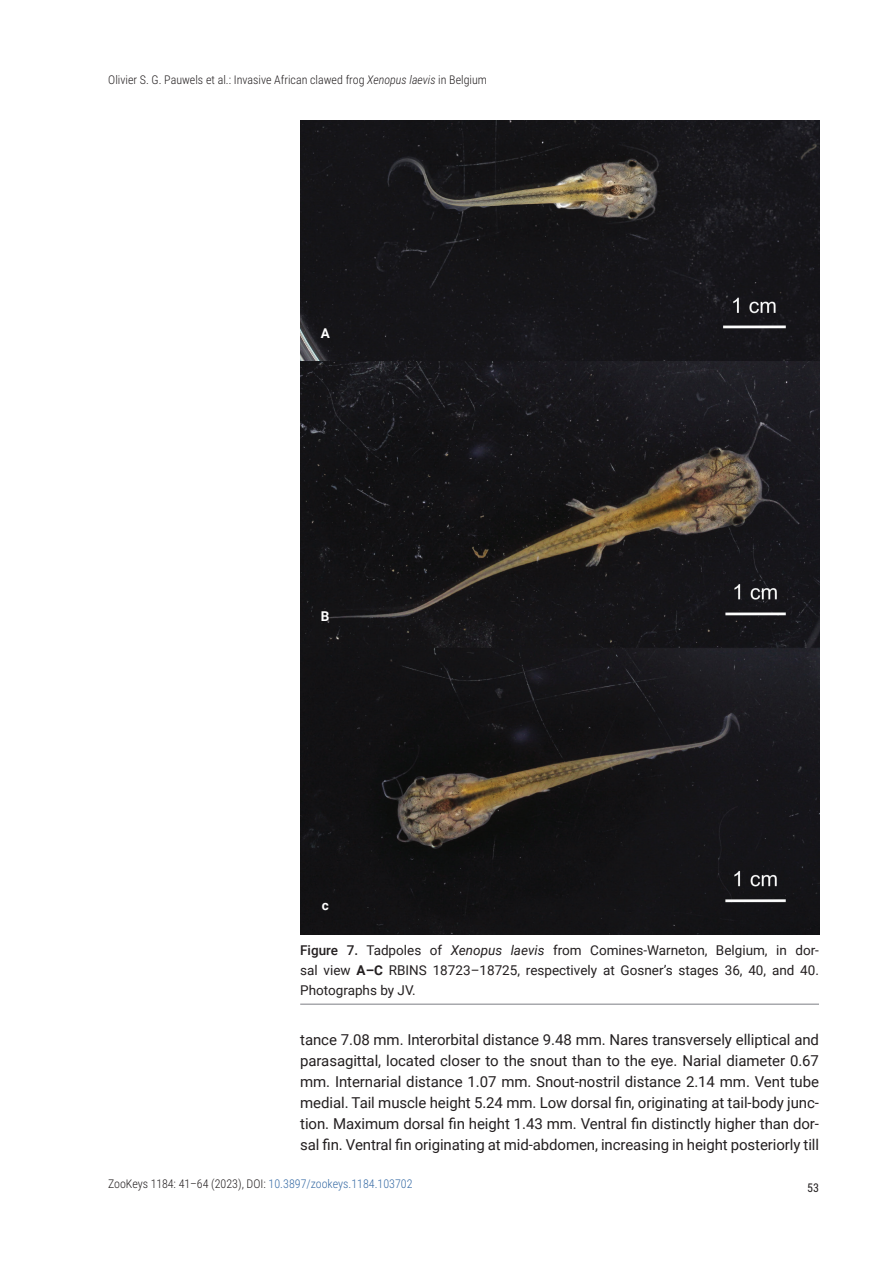
<style>
.page{position:relative;width:893px;height:1263px;background:#fff}
.page>*{position:absolute;margin:0;border:0;box-sizing:border-box;transform-origin:0 0}
.t1{font:15px/21px "Roboto";letter-spacing:-.005em;color:#231f20;text-align:justify}
.t2{font:13.5px/19.8px "Roboto";color:#231f20;text-align:justify}
.t3{font:700 13.5px "Roboto";color:#fff}
.t4{font:300 12px "Roboto Condensed";color:#231f20}
.t5{font:12px "Roboto Condensed";color:#231f20}
.s1{font-style:italic}
.s2{font-weight:500}
.s3{font-weight:700}
.s4{color:#376ba5}
</style>
<div class="page">
<hr style="left:300px;top:1003px;width:519px;height:2px;background:#a8a9ad">
<img style="left:300px;top:121px;width:519px;height:813px">
<p class="t4" style="left:108px;top:71px;width:380px">Olivier S. G. Pauwels et al.: Invasive African clawed frog <span class="s1">Xenopus laevis</span> in Belgium</p>
<p class="t3" style="left:321px;top:323px;width:11px">A</p>
<p class="t3" style="left:321px;top:607px;width:10px">B</p>
<p class="t3" style="left:322px;top:895px;width:9px">c</p>
<p class="t2" style="left:300px;top:940px;width:520px"><span class="s2">Figure 7.</span> Tadpoles of <span class="s1">Xenopus laevis</span> from Comines-Warneton, Belgium, in dor&shy;sal view <span class="s3">A–C</span> RBINS 18723–18725, respectively at Gosner’s stages 36, 40, and 40.<br>Photographs by JV.</p>
<p class="t1" style="left:300px;top:1028px;width:520px">tance 7.08 mm. Interorbital distance 9.48 mm. Nares transversely elliptical and parasagittal, located closer to the snout than to the eye. Narial diameter 0.67 mm. Internarial distance 1.07 mm. Snout-nostril distance 2.14 mm. Vent tube medial. Tail muscle height 5.24 mm. Low dorsal fin, originating at tail-body junc&shy;tion. Maximum dorsal fin height 1.43 mm. Ventral fin distinctly higher than dor&shy;sal fin. Ventral fin originating at mid-abdomen, increasing in height posteriorly till</p>
<p class="t4" style="left:108px;top:1175px;width:306px">ZooKeys 1184: 41–64 (2023), DOI: <span class="s4">10.3897/zookeys.1184.103702</span></p>
<p class="t5" style="left:807px;top:1179px;width:13px">53</p>
</div>
